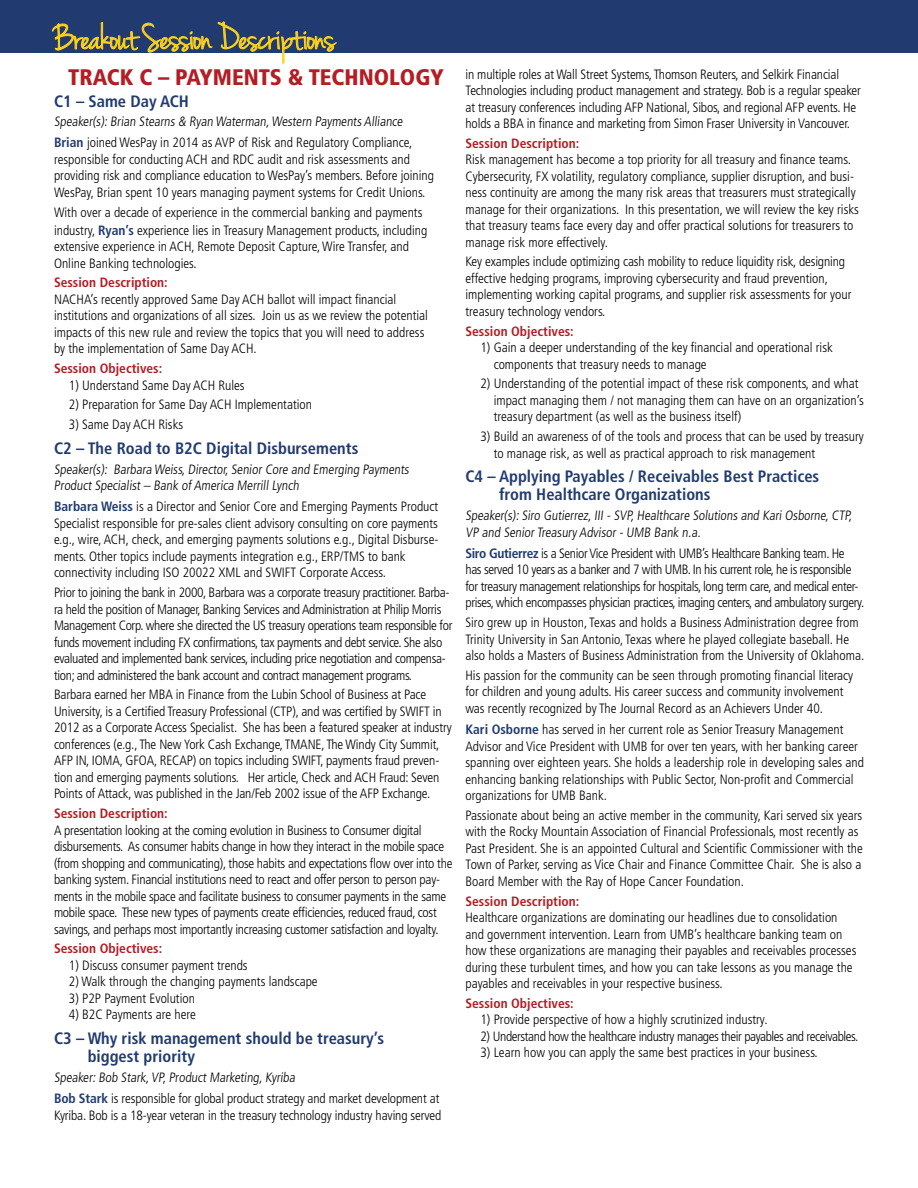
<style>
.page{position:relative;width:918px;height:1188px;background:#fff}
.page>*{position:absolute;margin:0;border:0;box-sizing:border-box;transform-origin:0 0}
.t1{font:39px "Jenna Sue";letter-spacing:-.01em;color:#fed31a}
.t2{font:900 condensed 22.5px "Frutiger";color:#b31d24}
.t3{font:700 condensed 16.5px/18px "Frutiger";color:#213b70}
.t4{font:300 condensed 13.5px/16.5px "Frutiger";color:#000}
.t5{font:300 condensed 13.5px/16.5px "Frutiger";letter-spacing:-.02em;color:#000}
.t6{font:300 condensed 13.5px/16.5px "Frutiger";letter-spacing:-.025em;color:#000}
.t7{font:300 condensed 13.5px/16.5px "Frutiger";letter-spacing:-.03em;color:#000}
.t8{font:700 condensed 13.5px "Frutiger";color:#b31d24}
.s1{font-weight:700;color:#213b70}
</style>
<div class="page">
<div style="left:0;top:0;width:918px;height:53px;background:#213b70"></div>
<svg style="left:52px;top:22px;width:160px;height:31px"></svg>
<svg style="left:218px;top:22px;width:119px;height:41px"></svg>
<h1 class="t1" style="left:54px;top:15px;width:283px">Breakout Session Descriptions</h1>
<h2 class="t2" style="left:68px;top:64px;width:147px">TRACK C – PAYME</h2>
<h2 class="t2" style="left:244px;top:64px;width:187px">NTS &amp; TECHNOLOGY</h2>
<p class="t3" style="left:54px;top:92px;width:137px">C1 – Same Day ACH</p>
<p class="t4" style="left:54px;top:111px;width:360px;line-height:21.3px">Speaker(s): Brian Stearns &amp; Ryan Waterman,Western Payments Alliance<br><span class="s1">Brian</span> joined WesPay in 2014 as AVP of Risk and Regulatory Compliance,</p>
<p class="t4" style="left:54px;top:151px;width:382px">responsible for conducting ACH and RDC audit and risk assessments and providing risk and compliance education to WesPay’s members. Before joining<br>WesPay, Brian spent 10 years managing payment systems for Credit Unions.</p>
<p class="t4" style="left:54px;top:203px;width:375px;line-height:18px">With over a decade of experience in the commercial banking and payments industry, <span class="s1">Ryan’s</span> experience lies in Treasury Management products, including</p>
<p class="t4" style="left:54px;top:238px;width:357px">extensive experience in ACH, Remote Deposit Capture, Wire Transfer, and<br>Online Banking technologies.</p>
<p class="t8" style="left:54px;top:275px;width:115px">Session Description:</p>
<p class="t4" style="left:54px;top:291px;width:376px">NACHA’s recently approved Same Day ACH ballot will impact financial institutions and organizations of all sizes. Join us as we review the potential impacts of this new rule and review the topics that you will need to address by the implementation of Same Day ACH.</p>
<p class="t8" style="left:54px;top:360px;width:110px">Session Objectives:</p>
<p class="t4" style="left:69px;top:377px;width:177px">1) Understand Same Day ACH Rules</p>
<p class="t4" style="left:69px;top:397px;width:245px">2) Preparation for Same Day ACH Implementation</p>
<p class="t4" style="left:69px;top:416px;width:116px">3) Same Day ACH Risks</p>
<p class="t3" style="left:54px;top:439px;width:306px">C2 – The Road to B2C Digital Disbursements</p>
<p class="t4" style="left:54px;top:461px;width:358px">Speaker(s): Barbara Weiss, Director, Senior Core and Emerging Payments<br>Product Specialist – Bank ofAmerica Merrill Lynch</p>
<p class="t4" style="left:54px;top:499px;width:386px"><span class="s1">Barbara Weiss</span> is a Director and Senior Core and Emerging Payments Product Specialist responsible for pre-sales client advisory consulting on core payments e.g., wire, ACH, check, and emerging payments solutions e.g., Digital Disburse&shy;ments. Other topics include payments integration e.g., ERP/TMS to bank connectivity including ISO 20022 XML and SWIFT Corporate Access.</p>
<p class="t6" style="left:54px;top:584px;width:400px">Prior to joining the bank in 2000, Barbara was a corporate treasury practitioner. Barba&shy;ra held the position of Manager, Banking Services and Administration at Philip Morris Management Corp. where she directed the US treasury operations team responsible for funds movement including FX confirmations, tax payments and debt service. She also evaluated and implemented bank services, including price negotiation and compensa&shy;tion; and administered the bank account and contract management programs.</p>
<p class="t4" style="left:54px;top:687px;width:399px">Barbara earned her MBA in Finance from the Lubin School of Business at Pace University, is a Certified Treasury Professional (CTP), and was certified by SWIFT in 2012 as a Corporate Access Specialist. She has been a featured speaker at industry conferences (e.g., The New York Cash Exchange, TMANE, The Windy City Summit, AFP IN, IOMA, GFOA, RECAP) on topics including SWIFT, payments fraud preven&shy;tion and emerging payments solutions. Her article, Check and ACH Fraud: Seven Points of Attack, was published in the Jan/Feb 2002 issue of the AFP Exchange.</p>
<p class="t8" style="left:54px;top:805px;width:115px">Session Description:</p>
<p class="t5" style="left:54px;top:822px;width:400px">A presentation looking at the coming evolution in Business to Consumer digital disbursements. As consumer habits change in how they interact in the mobile space (from shopping and communicating), those habits and expectations flow over into the banking system. Financial institutions need to react and offer person to person pay&shy;ments in the mobile space and facilitate business to consumer payments in the same mobile space. These new types of payments create efficiencies, reduced fraud, cost savings, and perhaps most importantly increasing customer satisfaction and loyalty.</p>
<p class="t8" style="left:54px;top:941px;width:110px">Session Objectives:</p>
<p class="t4" style="left:69px;top:957px;width:180px">1) Discuss consumer payment trends</p>
<p class="t4" style="left:69px;top:974px;width:250px">2) Walk through the changing payments landscape</p>
<p class="t4" style="left:69px;top:990px;width:127px">3) P2P Payment Evolution</p>
<p class="t4" style="left:69px;top:1007px;width:128px">4) B2C Payments are here</p>
<p class="t3" style="left:88px;top:1029px;width:298px;text-indent:-34px">C3 – Why risk management should be treasury’s biggest priority</p>
<p class="t4" style="left:54px;top:1067px;width:387px;line-height:21.3px">Speaker: Bob Stark,VP, Product Marketing, Kyriba<br><span class="s1">Bob Stark</span> is responsible for global product strategy and market development at</p>
<p class="t4" style="left:54px;top:1107px;width:389px">Kyriba. Bob is a 18-year veteran in the treasury technology industry having served</p>
<p class="t4" style="left:465px;top:66px;width:397px">in multiple roles at Wall Street Systems, Thomson Reuters, and Selkirk Financial Technologies including product management and strategy. Bob is a regular speaker at treasury conferences including AFP National, Sibos, and regional AFP events. He holds a BBA in finance and marketing from Simon Fraser University in Vancouver.</p>
<p class="t8" style="left:465px;top:135px;width:115px">Session Description:</p>
<p class="t4" style="left:465px;top:152px;width:395px">Risk management has become a top priority for all treasury and finance teams.<br>Cybersecurity, FX volatility, regulatory compliance, supplier disruption, and busi&shy;ness continuity are among the many risk areas that treasurers must strategically manage for their organizations. In this presentation, we will review the key risks that treasury teams face every day and offer practical solutions for treasurers to manage risk more effectively.</p>
<p class="t4" style="left:465px;top:254px;width:388px">Key examples include optimizing cash mobility to reduce liquidity risk, designing effective hedging programs, improving cybersecurity and fraud prevention, implementing working capital programs, and supplier risk assessments for your treasury technology vendors.</p>
<p class="t8" style="left:465px;top:323px;width:110px">Session Objectives:</p>
<p class="t4" style="left:494px;top:339px;width:341px;text-indent:-13px">1) Gain a deeper understanding of the key financial and operational risk components that treasury needs to manage</p>
<p class="t4" style="left:494px;top:376px;width:372px;text-indent:-13px">2) Understanding of the potential impact of these risk components, and what impact managing them / not managing them can have on an organization’s treasury department (as well as the business itself)</p>
<p class="t4" style="left:494px;top:428px;width:372px;text-indent:-13px">3) Build an awareness of of the tools and process that can be used by treasury to manage risk, as well as practical approach to risk management</p>
<p class="t3" style="left:499px;top:468px;width:322px;text-indent:-34px">C4 – Applying Payables / Receivables Best Practices from Healthcare Organizations</p>
<p class="t4" style="left:465px;top:507px;width:390px">Speaker(s): Siro Gutierrez, III - SVP, Healthcare Solutions and Kari Osborne, CTP,<br>VP and Senior Treasury Advisor - UMB Bank n.a.</p>
<p class="t7" style="left:465px;top:545px;width:400px"><span class="s1">Siro Gutierrez</span> is a Senior Vice President with UMB’s Healthcare Banking team. He<br>has served 10 years as a banker and 7 with UMB. In his current role, he is responsible for treasury management relationships for hospitals, long term care, and medical enter&shy;prises, which encompasses physician practices, imaging centers, and ambulatory surgery.</p>
<p class="t4" style="left:465px;top:614px;width:400px">Siro grew up in Houston, Texas and holds a Business Administration degree from<br>Trinity University in San Antonio, Texas where he played collegiate baseball. He also holds a Masters of Business Administration from the University of Oklahoma.</p>
<p class="t4" style="left:465px;top:667px;width:389px">His passion for the community can be seen through promoting financial literacy for children and young adults. His career success and community involvement was recently recognized by The Journal Record as an Achievers Under 40.</p>
<p class="t4" style="left:465px;top:721px;width:400px"><span class="s1">Kari Osborne</span> has served in her current role as Senior Treasury Management Advisor and Vice President with UMB for over ten years, with her banking career spanning over eighteen years. She holds a leadership role in developing sales and enhancing banking relationships with Public Sector, Non-profit and Commercial organizations for UMB Bank.</p>
<p class="t4" style="left:465px;top:807px;width:399px">Passionate about being an active member in the community, Kari served six years with the Rocky Mountain Association of Financial Professionals, most recently as Past President. She is an appointed Cultural and Scientific Commissioner with the Town of Parker, serving as Vice Chair and Finance Committee Chair. She is also a Board Member with the Ray of Hope Cancer Foundation.</p>
<p class="t8" style="left:465px;top:893px;width:115px">Session Description:</p>
<p class="t4" style="left:465px;top:909px;width:393px">Healthcare organizations are dominating our headlines due to consolidation and government intervention. Learn from UMB’s healthcare banking team on how these organizations are managing their payables and receivables processes during these turbulent times, and how you can take lessons as you manage the payables and receivables in your respective business.</p>
<p class="t8" style="left:465px;top:995px;width:110px">Session Objectives:</p>
<p class="t4" style="left:480px;top:1012px;width:289px">1) Provide perspective of how a highly scrutinized industry.</p>
<p class="t7" style="left:480px;top:1028px;width:379px">2) Understand how the healthcare industry manages their payables and receivables.</p>
<p class="t4" style="left:480px;top:1045px;width:339px">3) Learn how you can apply the same best practices in your business.</p>
</div>
